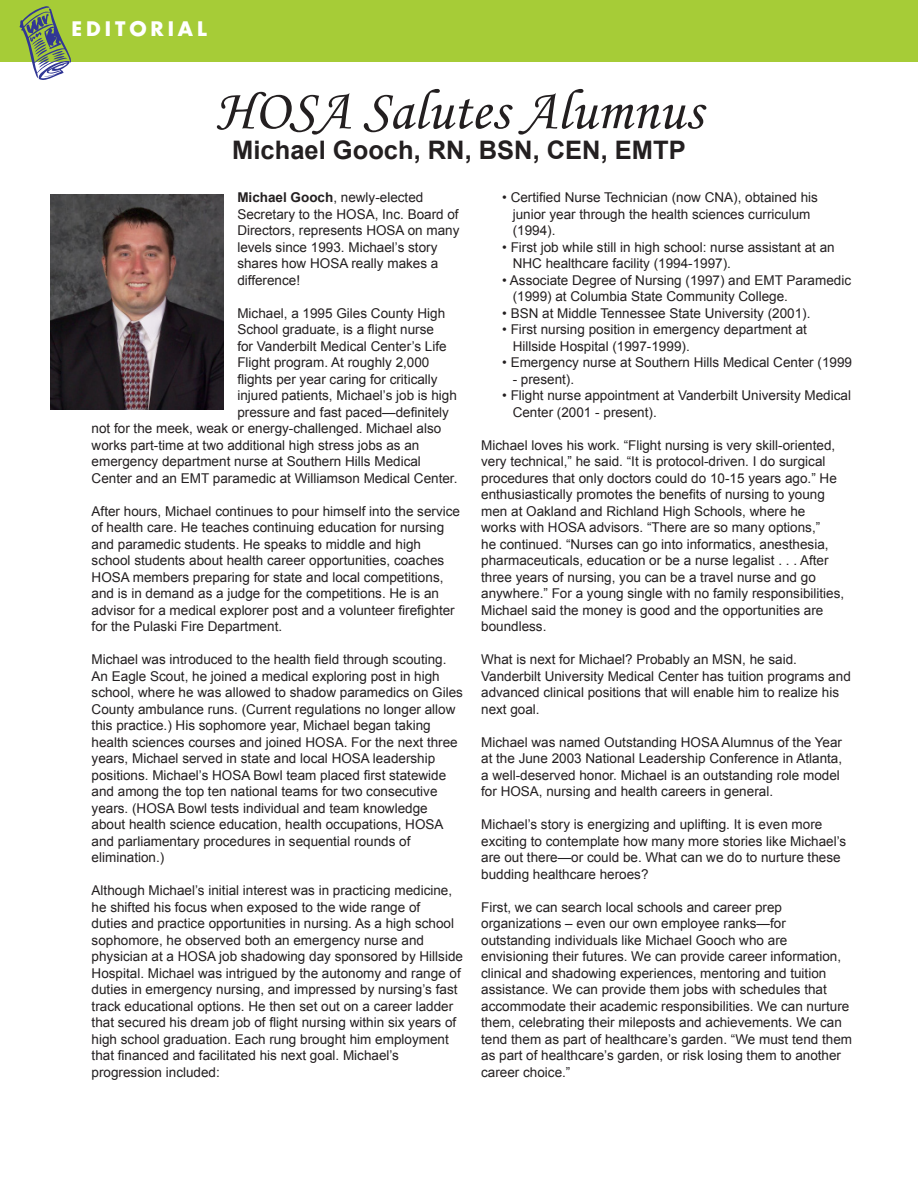
<style>
.page{position:relative;width:918px;height:1188px;background:#fff}
.page>*{position:absolute;margin:0;border:0;box-sizing:border-box;transform-origin:0 0}
.t1{font:57px "Monotype Corsiva";color:#231f20}
.t2{font:700 25.5px "Arial";color:#231f20}
.t3{font:700 19.5px "Futura";letter-spacing:.2em;color:#fff}
.t4{font:13.5px/16.5px "Arial";color:#231f20}
.s1{font-weight:700}
</style>
<div class="page">
<img style="left:51px;top:195px;width:173px;height:215px">
<div style="left:0;top:0;width:918px;height:62px;background:#a6cc37"></div>
<svg style="left:20px;top:6px;width:51px;height:74px"></svg>
<h3 class="t3" style="left:72px;top:15px;width:137px">EDITORIAL</h3>
<h1 class="t1" style="left:216px;top:76px;width:488px">HOSA Salutes Alumnus</h1>
<h2 class="t2" style="left:232px;top:135px;width:455px">Michael Gooch, RN, BSN, CEN, EMTP</h2>
<p class="t4" style="left:237px;top:189px;width:224px"><span class="s1">Michael Gooch</span>, newly-elected<br>Secretary to the HOSA, Inc. Board of<br>Directors, represents HOSA on many levels since 1993. Michael’s story shares how HOSA really makes a difference!</p>
<p class="t4" style="left:237px;top:305px;width:209px">Michael, a 1995 Giles County High</p>
<p class="t4" style="left:237px;top:321px;width:198px">School graduate, is a flight nurse</p>
<p class="t4" style="left:237px;top:338px;width:211px">for Vanderbilt Medical Center’s Life</p>
<p class="t4" style="left:237px;top:354px;width:194px">Flight program. At roughly 2,000</p>
<p class="t4" style="left:237px;top:371px;width:202px">flights per year caring for critically</p>
<p class="t4" style="left:237px;top:387px;width:221px">injured patients, Michael’s job is high</p>
<p class="t4" style="left:237px;top:404px;width:213px">pressure and fast paced—definitely</p>
<p class="t4" style="left:92px;top:420px;width:351px">not for the meek, weak or energy-challenged. Michael also</p>
<p class="t4" style="left:92px;top:437px;width:329px">works part-time at two additional high stress jobs as an</p>
<p class="t4" style="left:92px;top:453px;width:331px">emergency department nurse at Southern Hills Medical</p>
<p class="t4" style="left:92px;top:470px;width:367px">Center and an EMT paramedic at Williamson Medical Center.</p>
<p class="t4" style="left:92px;top:503px;width:370px">After hours, Michael continues to pour himself into the service of health care. He teaches continuing education for nursing and paramedic students. He speaks to middle and high school students about health career opportunities, coaches HOSA members preparing for state and local competitions, and is in demand as a judge for the competitions. He is an advisor for a medical explorer post and a volunteer firefighter for the Pulaski Fire Department.</p>
<p class="t4" style="left:92px;top:651px;width:373px">Michael was introduced to the health field through scouting.<br>An Eagle Scout, he joined a medical exploring post in high school, where he was allowed to shadow paramedics on Giles County ambulance runs. (Current regulations no longer allow this practice.) His sophomore year, Michael began taking health sciences courses and joined HOSA. For the next three years, Michael served in state and local HOSA leadership positions. Michael’s HOSA Bowl team placed first statewide and among the top ten national teams for two consecutive years. (HOSA Bowl tests individual and team knowledge about health science education, health occupations, HOSA and parliamentary procedures in sequential rounds of elimination.)</p>
<p class="t4" style="left:92px;top:882px;width:373px">Although Michael’s initial interest was in practicing medicine, he shifted his focus when exposed to the wide range of<br>duties and practice opportunities in nursing. As a high school sophomore, he observed both an emergency nurse and physician at a HOSA job shadowing day sponsored by Hillside Hospital. Michael was intrigued by the autonomy and range of duties in emergency nursing, and impressed by nursing’s fast track educational options. He then set out on a career ladder that secured his dream job of flight nursing within six years of high school graduation. Each rung brought him employment that financed and facilitated his next goal. Michael’s progression included:</p>
<p class="t4" style="left:513px;top:189px;width:307px;text-indent:-10px">• Certified Nurse Technician (now CNA), obtained his junior year through the health sciences curriculum (1994).</p>
<p class="t4" style="left:513px;top:239px;width:324px;text-indent:-10px">• First job while still in high school: nurse assistant at an<br>NHC healthcare facility (1994-1997).</p>
<p class="t4" style="left:513px;top:272px;width:340px;text-indent:-11px">• Associate Degree of Nursing (1997) and EMT Paramedic (1999) at Columbia State Community College.</p>
<p class="t4" style="left:502px;top:305px;width:310px">• BSN at Middle Tennessee State University (2001).</p>
<p class="t4" style="left:513px;top:321px;width:296px;text-indent:-10px">• First nursing position in emergency department at<br>Hillside Hospital (1997-1999).</p>
<p class="t4" style="left:502px;top:354px;width:351px">• Emergency nurse at Southern Hills Medical Center (1999</p>
<p class="t4" style="left:513px;top:371px;width:63px">- present).</p>
<p class="t4" style="left:513px;top:387px;width:340px;text-indent:-11px">• Flight nurse appointment at Vanderbilt University Medical<br>Center (2001 - present).</p>
<p class="t4" style="left:481px;top:437px;width:365px">Michael loves his work. “Flight nursing is very skill-oriented, very technical,” he said. “It is protocol-driven. I do surgical procedures that only doctors could do 10-15 years ago.” He enthusiastically promotes the benefits of nursing to young men at Oakland and Richland High Schools, where he<br>works with HOSA advisors. “There are so many options,”<br>he continued. “Nurses can go into informatics, anesthesia, pharmaceuticals, education or be a nurse legalist . . . After three years of nursing, you can be a travel nurse and go anywhere.” For a young single with no family responsibilities, Michael said the money is good and the opportunities are boundless.</p>
<p class="t4" style="left:481px;top:651px;width:371px">What is next for Michael? Probably an MSN, he said.<br>Vanderbilt University Medical Center has tuition programs and advanced clinical positions that will enable him to realize his next goal.</p>
<p class="t4" style="left:481px;top:734px;width:363px">Michael was named Outstanding HOSA Alumnus of the Year at the June 2003 National Leadership Conference in Atlanta, a well-deserved honor. Michael is an outstanding role model for HOSA, nursing and health careers in general.</p>
<p class="t4" style="left:481px;top:816px;width:367px">Michael’s story is energizing and uplifting. It is even more exciting to contemplate how many more stories like Michael’s are out there—or could be. What can we do to nurture these budding healthcare heroes?</p>
<p class="t4" style="left:481px;top:899px;width:372px">First, we can search local schools and career prep organizations – even our own employee ranks—for outstanding individuals like Michael Gooch who are envisioning their futures. We can provide career information, clinical and shadowing experiences, mentoring and tuition assistance. We can provide them jobs with schedules that accommodate their academic responsibilities. We can nurture them, celebrating their mileposts and achievements. We can tend them as part of healthcare’s garden. “We must tend them as part of healthcare’s garden, or risk losing them to another career choice.”</p>
</div>
